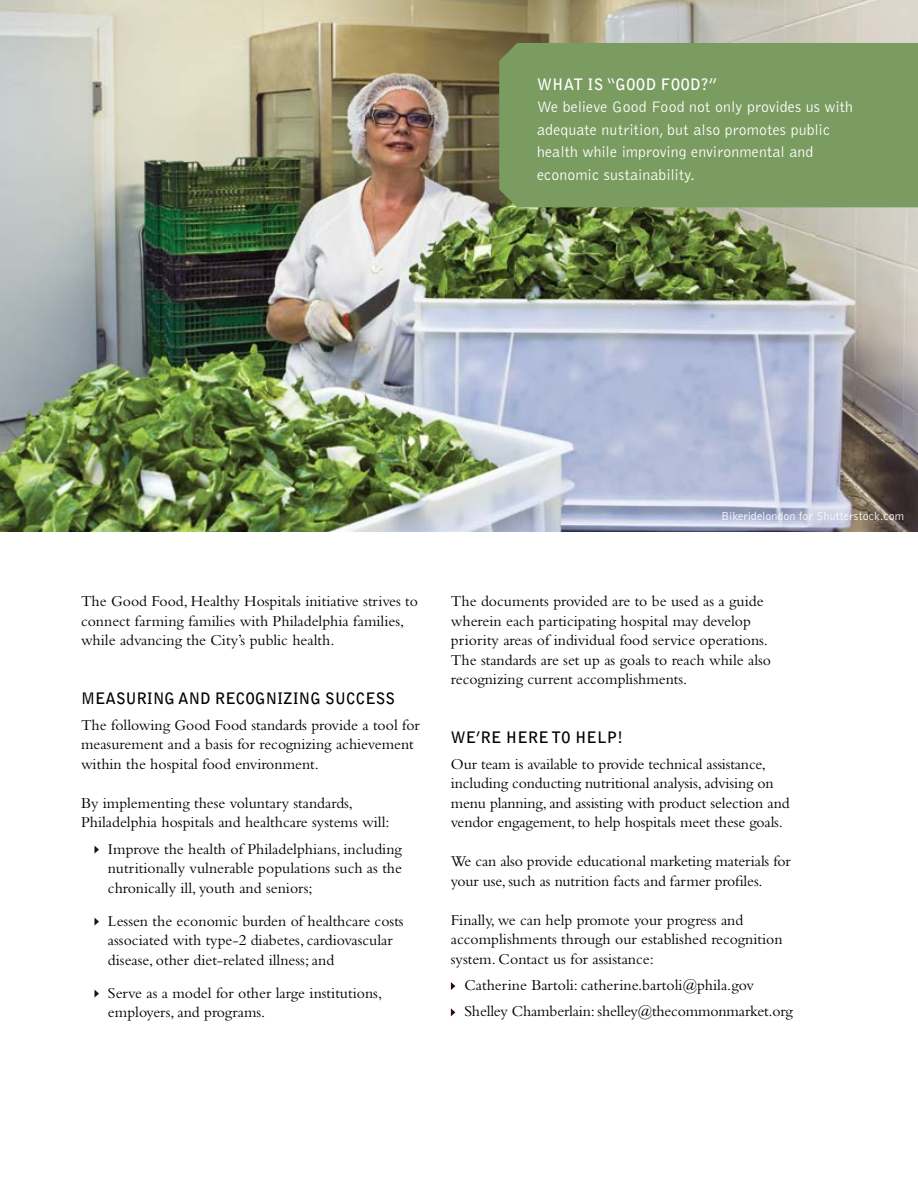
<style>
.page{position:relative;width:918px;height:1188px;background:#fff}
.page>*{position:absolute;margin:0;border:0;box-sizing:border-box;transform-origin:0 0}
.t1{font:15.75px/19.5px "Bembo";color:#000}
.t2{font:300 15.75px/22.5px "Bell Gothic";letter-spacing:.01em;color:#fff}
.t3{font:700 15.75px "Bell Gothic Std";color:#000}
.t4{font:700 15.75px "Bell Gothic Std";letter-spacing:.01em;color:#fff}
.t5{font:300 12px "Bell Gothic";color:#fff}
</style>
<div class="page">
<img style="left:0;top:0;width:918px;height:531px">
<div style="left:499px;top:43px;width:419px;height:164px;background:#7a9c60"></div>
<svg style="left:94px;top:846px;width:5px;height:8px"></svg>
<svg style="left:94px;top:918px;width:5px;height:8px"></svg>
<svg style="left:94px;top:990px;width:5px;height:8px"></svg>
<svg style="left:451px;top:982px;width:4px;height:8px"></svg>
<svg style="left:451px;top:1008px;width:4px;height:8px"></svg>
<p class="t4" style="left:537px;top:74px;width:182px">WHAT IS “GOOD FOOD?”</p>
<p class="t2" style="left:537px;top:96px;width:318px">We believe Good Food not only provides us with adequate nutrition, but also promotes public health while improving environmental and economic sustainability.</p>
<p class="t1" style="left:81px;top:591px;width:339px">The Good Food, Healthy Hospitals initiative strives to connect farming families with Philadelphia families, while advancing the City’s public health.</p>
<p class="t3" style="left:81px;top:688px;width:316px">M EASURING AND RECOGNIZING SUCCESS</p>
<p class="t1" style="left:81px;top:715px;width:340px">The following Good Food standards provide a tool for measurement and a basis for recognizing achievement within the hospital food environment.</p>
<p class="t1" style="left:81px;top:793px;width:310px">By implementing these voluntary standards,<br>Philadelphia hospitals and healthcare systems will:</p>
<p class="t1" style="left:108px;top:839px;width:296px;text-align:justify">Improve the health of Philadelphians, including nutritionally vulnerable populations such as the chronically ill, youth and seniors;</p>
<p class="t1" style="left:108px;top:911px;width:297px">Lessen the economic burden of healthcare costs associated with type-2 diabetes, cardiovascular disease, other diet-related illness; and</p>
<p class="t1" style="left:108px;top:983px;width:276px">Serve as a model for other large institutions, employers, and programs.</p>
<p class="t5" style="left:721px;top:510px;width:184px">Bikeridelondon for Shutterstock.com</p>
<p class="t1" style="left:451px;top:591px;width:322px">The documents provided are to be used as a guide wherein each participating hospital may develop priority areas of individual food service operations.<br>The standards are set up as goals to reach while also recognizing current accomplishments.</p>
<p class="t3" style="left:451px;top:727px;width:174px">WE’RE HERE TO HELP!</p>
<p class="t1" style="left:451px;top:754px;width:340px">Our team is available to provide technical assistance, including conducting nutritional analysis, advising on menu planning, and assisting with product selection and vendor engagement, to help hospitals meet these goals.</p>
<p class="t1" style="left:451px;top:851px;width:341px">We can also provide educational marketing materials for your use, such as nutrition facts and farmer profiles.</p>
<p class="t1" style="left:451px;top:910px;width:333px">Finally, we can help promote your progress and accomplishments through our established recognition system. Contact us for assistance:</p>
<p class="t1" style="left:464px;top:972px;width:330px;line-height:26.2px">Catherine Bartoli: catherine.bartoli@phila.gov<br>Shelley Chamberlain: shelley@thecommonmarket.org</p>
</div>
